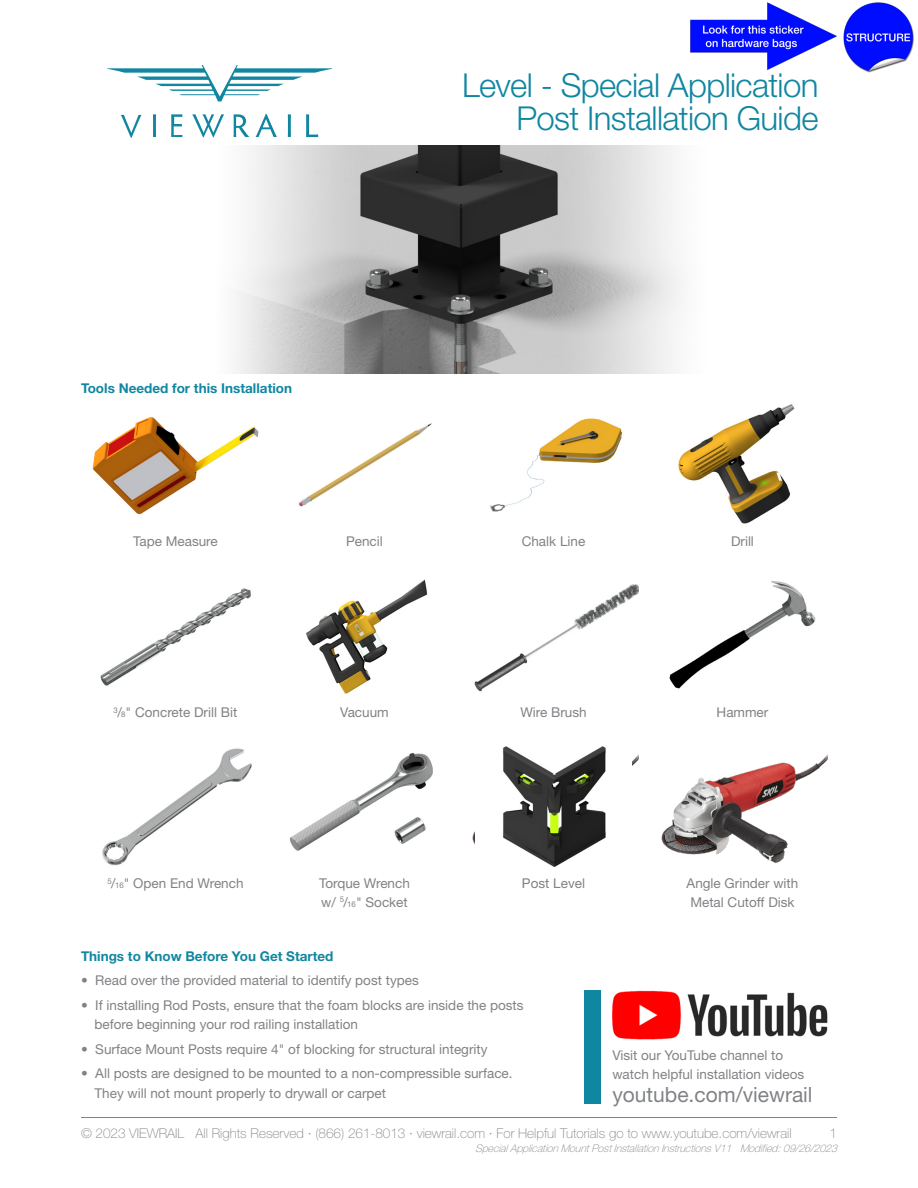
<style>
.page{position:relative;width:918px;height:1188px;background:#fff}
.page>*{position:absolute;margin:0;border:0;box-sizing:border-box;transform-origin:0 0}
.t1{font:300 33px "Helvetica Neue";letter-spacing:-.02em;color:#1186a1}
.t2{font:21px "Helvetica Neue";color:#808285}
.Bullet_Points{font:13.5px/19.2px "Helvetica Neue";color:#808285}
.t3{font:100 13.5px "Helvetica Neue";color:#808285}
.t4{font:700 13.5px "Helvetica Neue";color:#1186a1}
.t5{font:italic 100 10.5px "Helvetica Neue";color:#808285}
.s1{font-size:7.8px}
</style>
<div class="page">
<img style="left:235px;top:145px;width:447px;height:229px">
<svg style="left:121px;top:115px;width:20px;height:23px"></svg>
<svg style="left:153px;top:114px;width:3px;height:23px"></svg>
<svg style="left:171px;top:114px;width:11px;height:23px"></svg>
<svg style="left:192px;top:114px;width:32px;height:23px"></svg>
<svg style="left:234px;top:114px;width:15px;height:23px"></svg>
<svg style="left:256px;top:114px;width:21px;height:23px"></svg>
<svg style="left:288px;top:114px;width:3px;height:23px"></svg>
<svg style="left:306px;top:114px;width:12px;height:23px"></svg>
<svg style="left:107px;top:65px;width:225px;height:36px"></svg>
<img style="left:661px;top:754px;width:167px;height:110px">
<img style="left:474px;top:584px;width:165px;height:108px">
<img style="left:290px;top:753px;width:143px;height:98px">
<img style="left:503px;top:746px;width:103px;height:121px">
<img style="left:306px;top:579px;width:122px;height:115px">
<img style="left:102px;top:748px;width:150px;height:118px">
<img style="left:100px;top:588px;width:151px;height:98px">
<img style="left:678px;top:404px;width:117px;height:120px">
<img style="left:669px;top:581px;width:147px;height:108px">
<img style="left:490px;top:418px;width:133px;height:94px">
<img style="left:298px;top:423px;width:134px;height:84px">
<img style="left:92px;top:417px;width:167px;height:98px">
<img style="left:690px;top:2px;width:224px;height:71px">
<img style="left:612px;top:990px;width:216px;height:50px">
<div style="left:584px;top:990px;width:17px;height:114px;background:#1186a1"></div>
<hr style="left:81px;top:1117px;width:756px;height:1px;background:#808285">
<p class="t4" style="left:81px;top:380px;width:213px">Tools Needed for this Installation</p>
<p class="t1" style="left:462px;top:65px;width:358px">Level - Special Application</p>
<p class="t1" style="left:516px;top:98px;width:304px">Post Installation Guide</p>
<p class="Bullet_Points" style="left:133px;top:532px;width:86px">Tape Measure</p>
<p class="Bullet_Points" style="left:346px;top:531px;width:38px">Pencil</p>
<p class="Bullet_Points" style="left:522px;top:531px;width:65px">Chalk Line</p>
<p class="Bullet_Points" style="left:731px;top:531px;width:24px">Drill</p>
<p class="Bullet_Points" style="left:114px;top:703px;width:125px"><sup>3</sup>/<span class="s1">8</span>" Concrete Drill Bit</p>
<p class="Bullet_Points" style="left:107px;top:874px;width:138px"><sup>5</sup>/<span class="s1">16</span>" Open End Wrench</p>
<p class="Bullet_Points" style="left:340px;top:702px;width:50px">Vacuum</p>
<p class="Bullet_Points" style="left:319px;top:873px;width:92px">Torque Wrench</p>
<p class="Bullet_Points" style="left:321px;top:892px;width:88px">w/ <sup>5</sup>/<span class="s1">16</span>" Socket</p>
<p class="Bullet_Points" style="left:520px;top:702px;width:68px">Wire Brush</p>
<p class="Bullet_Points" style="left:717px;top:702px;width:53px">Hammer</p>
<p class="Bullet_Points" style="left:522px;top:873px;width:65px">Post Level</p>
<p class="Bullet_Points" style="left:687px;top:873px;width:113px">Angle Grinder with</p>
<p class="Bullet_Points" style="left:690px;top:892px;width:106px">Metal Cutoff Disk</p>
<p class="t4" style="left:81px;top:948px;width:254px">Things to Know Before You Get Started</p>
<p class="Bullet_Points" style="left:81px;top:971px;width:339px">• Read over the provided material to identify post types</p>
<p class="Bullet_Points" style="left:94px;top:995px;width:431px;text-indent:-14px">• If installing Rod Posts, ensure that the foam blocks are inside the posts before beginning your rod railing installation</p>
<p class="Bullet_Points" style="left:81px;top:1039px;width:408px">• Surface Mount Posts require 4" of blocking for structural integrity</p>
<p class="Bullet_Points" style="left:94px;top:1064px;width:420px;text-indent:-14px">• All posts are designed to be mounted to a non-compressible surface.<br>They will not mount properly to drywall or carpet</p>
<p class="Bullet_Points" style="left:612px;top:1046px;width:172px">Visit our YouTube channel to</p>
<p class="Bullet_Points" style="left:612px;top:1065px;width:194px">watch helpful installation videos</p>
<p class="t2" style="left:612px;top:1082px;width:202px">youtube.com/viewrail</p>
<p class="t5" style="left:475px;top:1142px;width:367px">SpecialApplicationMountPostInstallationInstructionsV11 Modified:09/26/2023</p>
<p class="t3" style="left:81px;top:1125px;width:712px">© 2023 VIEWRAIL All Rights Reserved ∙ (866) 261-8013 ∙ viewrail.com ∙ For Helpful Tutorials go to www.youtube.com/viewrail</p>
<p class="t3" style="left:829px;top:1125px;width:9px">1</p>
</div>
